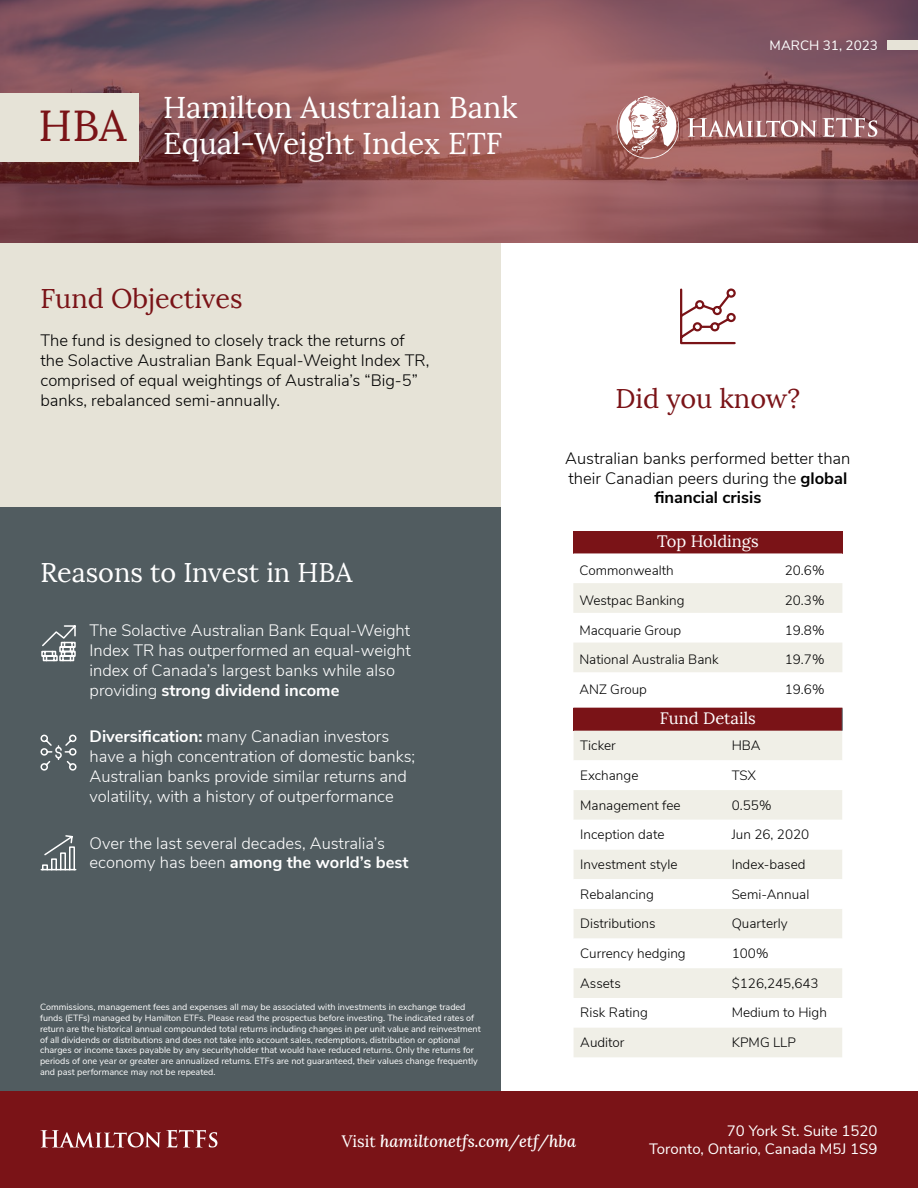
<style>
.page{position:relative;width:918px;height:1188px;background:#fff}
.page>*{position:absolute;margin:0;border:0;box-sizing:border-box;transform-origin:0 0}
.t1{font:43.35px "Lora";color:#7a1317}
.t2{font:30px/36px "Lora";color:#fff}
.t3{font:27px "Lora";color:#7a1317}
.t4{font:27px "Lora";color:#fff}
.t5{font:300 16.5px/19.8px "Nunito Sans";color:#fff}
.t6{font:300 16.5px/19.8px "Nunito Sans";color:#000}
.t7{font:italic 500 16.5px "Lora";color:#fff}
.t8{font:16.5px "Lora";color:#fff}
.t9{font:15px/18px "Nunito Sans";color:#fff;text-align:right}
.t10{font:300 13.5px "Nunito Sans";color:#000}
.t11{font:13.5px "Nunito Sans";color:#fff}
.t12{font:9px/10.8px "Nunito Sans";color:#fff}
.s1{font-weight:700}
.s2{font-weight:400;font-style:normal}
</style>
<div class="page">
<div style="left:0;top:507px;width:500px;height:585px;background:#515c60"></div>
<div style="left:0;top:243px;width:500px;height:264px;background:#e6e3d7"></div>
<div style="left:0;top:1092px;width:918px;height:96px;background:#7a1317"></div>
<svg style="left:41px;top:1130px;width:176px;height:18px"></svg>
<svg style="left:0;top:0;width:918px;height:243px;background:#89545a"></svg>
<div style="left:887px;top:40px;width:31px;height:10px;background:#e6e3d7"></div>
<svg style="left:687px;top:118px;width:130px;height:19px"></svg>
<svg style="left:823px;top:118px;width:54px;height:19px"></svg>
<svg style="left:617px;top:96px;width:62px;height:63px"></svg>
<div style="left:573px;top:531px;width:269px;height:22px;background:#7a1317"></div>
<svg style="left:573px;top:553px;width:269px;height:119px"></svg>
<div style="left:574px;top:708px;width:268px;height:23px;background:#7a1317"></div>
<div style="left:574px;top:731px;width:268px;height:29px;background:#f0efe7"></div>
<svg style="left:574px;top:790px;width:268px;height:148px;fill:#f0efe7"></svg>
<svg style="left:574px;top:968px;width:268px;height:89px"></svg>
<svg style="left:842px;top:708px;width:1px;height:23px"></svg>
<svg style="left:573px;top:708px;width:1px;height:23px"></svg>
<div style="left:0;top:93px;width:139px;height:69px;background:#e6e3d7"></div>
<svg style="left:40px;top:835px;width:37px;height:36px"></svg>
<svg style="left:40px;top:734px;width:37px;height:37px"></svg>
<svg style="left:41px;top:625px;width:35px;height:37px"></svg>
<svg style="left:680px;top:288px;width:56px;height:57px"></svg>
<h1 class="t1" style="left:39px;top:99px;width:89px">HBA</h1>
<h2 class="t2" style="left:163px;top:90px;width:356px">Hamilton Australian Bank<br>Equal-Weight Index ETF</h2>
<h3 class="t11" style="left:770px;top:36px;width:110px">MARCH 31, 2023</h3>
<h3 class="t3" style="left:40px;top:282px;width:204px">Fund Objectives</h3>
<h3 class="t6" style="left:40px;top:329px;width:391px">The fund is designed to closely track the returns of the Solactive Australian Bank Equal-Weight Index TR, comprised of equal weightings of Australia’s “Big-5” banks, rebalanced semi-annually.</h3>
<h3 class="t4" style="left:40px;top:556px;width:313px">Reasons to Invest in HBA</h3>
<h3 class="t5" style="left:90px;top:620px;width:323px">The Solactive Australian Bank Equal-Weight Index TR has outperformed an equal-weight index of Canada’s largest banks while also providing <span class="s1">strong dividend income</span></h3>
<h3 class="t5" style="left:90px;top:726px;width:327px"><span class="s1">Diversification:</span> many Canadian investors have a high concentration of domestic banks; Australian banks provide similar returns and volatility, with a history of outperformance</h3>
<h3 class="t5" style="left:90px;top:832px;width:321px">Over the last several decades, Australia’s economy has been <span class="s1">among the world’s best</span></h3>
<p class="t12" style="left:40px;top:1001px;width:442px">Commissions, management fees and expenses all may be associated with investments in exchange traded funds (ETFs) managed by Hamilton ETFs. Please read the prospectus before investing. The indicated rates of return are the historical annual compounded total returns including changes in per unit value and reinvestment of all dividends or distributions and does not take into account sales, redemptions, distribution or optional charges or income taxes payable by any securityholder that would have reduced returns. Only the returns for periods of one year or greater are annualized returns. ETFs are not guaranteed, their values change frequently and past performance may not be repeated.</p>
<h3 class="t3" style="left:615px;top:382px;width:186px">Did you know?</h3>
<h3 class="t6" style="left:565px;top:447px;width:287px;text-align:center">Australian banks performed better than their Canadian peers during the <span class="s1">global financial crisis</span></h3>
<h3 class="t8" style="left:657px;top:531px;width:103px">Top Holdings</h3>
<h3 class="t10" style="left:579px;top:561px;width:96px">Commonwealth</h3>
<h3 class="t10" style="left:785px;top:561px;width:41px">20.6%</h3>
<h3 class="t10" style="left:579px;top:590px;width:107px">Westpac Banking</h3>
<h3 class="t10" style="left:785px;top:590px;width:41px">20.3%</h3>
<h3 class="t10" style="left:579px;top:620px;width:103px">Macquarie Group</h3>
<h3 class="t10" style="left:785px;top:620px;width:41px">19.8%</h3>
<h3 class="t10" style="left:579px;top:650px;width:141px">National Australia Bank</h3>
<h3 class="t10" style="left:785px;top:650px;width:41px">19.7%</h3>
<h3 class="t10" style="left:579px;top:679px;width:69px">ANZ Group</h3>
<h3 class="t10" style="left:785px;top:679px;width:41px">19.6%</h3>
<h3 class="t8" style="left:660px;top:708px;width:97px">Fund Details</h3>
<h3 class="t10" style="left:580px;top:736px;width:37px">Ticker</h3>
<h3 class="t10" style="left:732px;top:736px;width:30px">HBA</h3>
<h3 class="t10" style="left:580px;top:765px;width:60px">Exchange</h3>
<h3 class="t10" style="left:732px;top:765px;width:26px">TSX</h3>
<h3 class="t10" style="left:580px;top:795px;width:102px">Management fee</h3>
<h3 class="t10" style="left:732px;top:795px;width:41px">0.55%</h3>
<h3 class="t10" style="left:580px;top:825px;width:86px">Inception date</h3>
<h3 class="t10" style="left:732px;top:825px;width:79px">Jun 26, 2020</h3>
<h3 class="t10" style="left:580px;top:854px;width:99px">Investment style</h3>
<h3 class="t10" style="left:732px;top:854px;width:75px">Index-based</h3>
<h3 class="t10" style="left:580px;top:884px;width:75px">Rebalancing</h3>
<h3 class="t10" style="left:732px;top:884px;width:79px">Semi-Annual</h3>
<h3 class="t10" style="left:580px;top:914px;width:77px">Distributions</h3>
<h3 class="t10" style="left:732px;top:914px;width:57px">Quarterly</h3>
<h3 class="t10" style="left:580px;top:944px;width:107px">Currency hedging</h3>
<h3 class="t10" style="left:732px;top:944px;width:38px">100%</h3>
<h3 class="t10" style="left:580px;top:973px;width:42px">Assets</h3>
<h3 class="t10" style="left:732px;top:973px;width:88px">$126,245,643</h3>
<h3 class="t10" style="left:580px;top:1003px;width:69px">Risk Rating</h3>
<h3 class="t10" style="left:732px;top:1003px;width:97px">Medium to High</h3>
<h3 class="t10" style="left:580px;top:1033px;width:46px">Auditor</h3>
<h3 class="t10" style="left:732px;top:1033px;width:66px">KPMG LLP</h3>
<h3 class="t7" style="left:342px;top:1130px;width:236px"><span class="s2">Visit</span> hamiltonetfs.com/etf/hba</h3>
<h3 class="t9" style="left:649px;top:1120px;width:230px">70 York St. Suite 1520<br>Toronto, Ontario, Canada M5J 1S9</h3>
</div>
